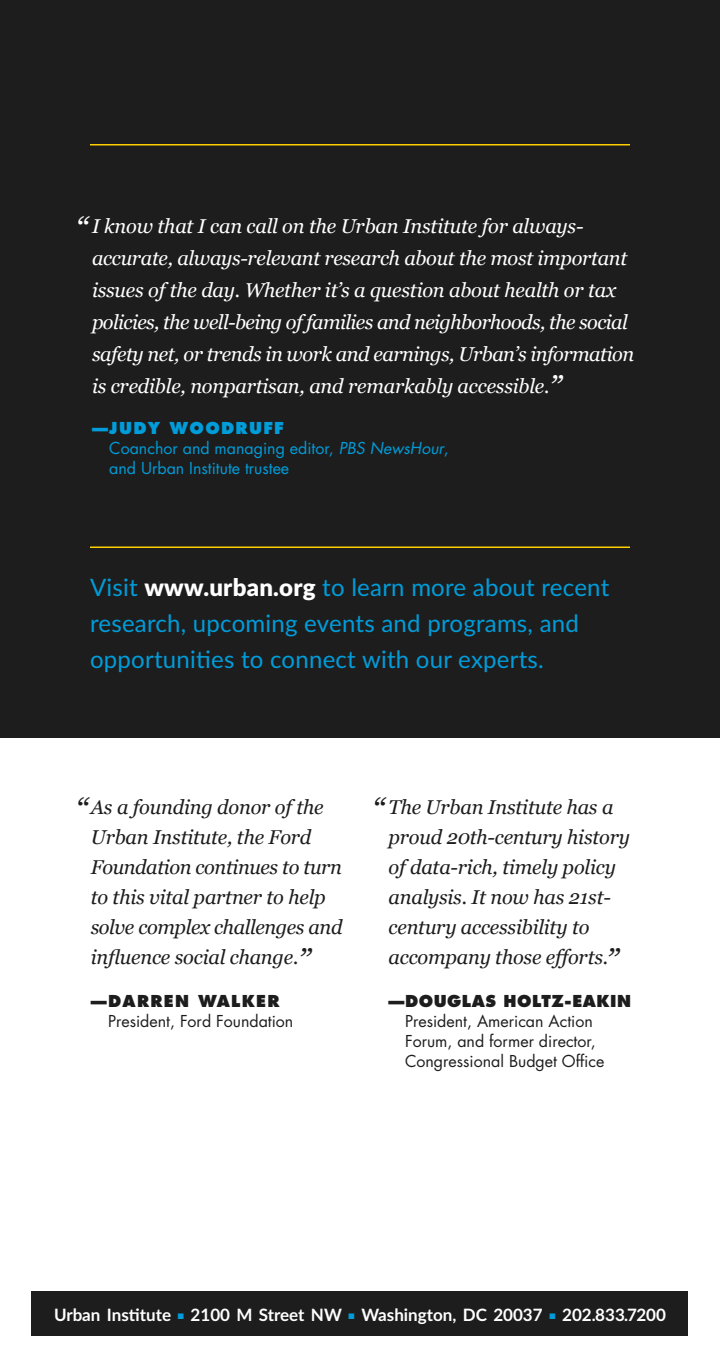
<style>
.page{position:relative;width:720px;height:1368px;background:#fff}
.page>*{position:absolute;margin:0;border:0;box-sizing:border-box;transform-origin:0 0}
.t1{font:italic 32px "Georgia";color:#1e1d1d}
.t2{font:italic 32px "Georgia";color:#fff}
.t3{font:24px/36px "Lato";letter-spacing:.01em;color:#009dda}
.t4{font:italic 20px/32px "Georgia";letter-spacing:-.015em;color:#fff}
.t5{font:italic 20px/30px "Georgia";letter-spacing:-.01em;color:#1e1d1d}
.t6{font:700 17px "Lato";color:#fff}
.t7{font:16px/20px "Futura";color:#1e1d1d}
.t8{font:16px/20px "Futura";color:#009dda}
.t9{font:800 16px "Futura";letter-spacing:.03em;color:#1e1d1d}
.t10{font:800 16px "Futura";letter-spacing:.08em;color:#1e1d1d}
.s1{font-size:32px}
.s2{font-weight:800}
.s3{font-style:italic}
.s4{font-weight:900;color:#fff}
.s5{color:#009dda}
</style>
<div class="page">
<div style="left:32px;top:1292px;width:656px;height:44px;background:#1e1d1d"></div>
<div style="left:0;top:0;width:720px;height:738px;background:#1e1d1d"></div>
<hr style="left:90px;top:546px;width:540px;height:2px;background:#ffce00">
<hr style="left:90px;top:144px;width:540px;height:2px;background:#ffce00">
<h1 class="t2" style="left:75px;top:206px;width:14px">“</h1>
<p class="t4" style="left:92px;top:209px;width:544px">I know that I can call on the Urban Institute for always&shy;accurate, always-relevant research about the most important issues of the day. Whether it’s a question about health or tax policies, the well-being of families and neighborhoods, the social safety net, or trends in work and earnings, Urban’s information is credible, nonpartisan, and remarkably accessible.<span class="s1">”</span></p>
<p class="t8" style="left:109px;top:418px;width:341px;text-indent:-17px"><span class="s2">—JUDY WOODRUFF<br></span>Coanchor and managing editor, <span class="s3">PBS NewsHour</span>, and Urban Institute trustee</p>
<p class="t3" style="left:90px;top:568px;width:521px">Visit <span class="s4">www.urban.org</span> to learn more about recent research, upcoming events and programs, and opportunities to connect with our experts.</p>
<h1 class="t1" style="left:75px;top:787px;width:14px">“</h1>
<p class="t5" style="left:91px;top:791px;width:253px">As a founding donor of the<br>Urban Institute, the Ford<br>Foundation continues to turn to this vital partner to help solve complex challenges and influence social change.<span class="s1">”</span></p>
<p class="t10" style="left:91px;top:991px;width:190px">—DARREN WALKER</p>
<p class="t7" style="left:108px;top:1011px;width:187px">President, Ford Foundation</p>
<h1 class="t1" style="left:372px;top:787px;width:14px">“</h1>
<p class="t5" style="left:389px;top:791px;width:243px">The Urban Institute has a proud 20th-century history of data-rich, timely policy analysis. It now has 21st&shy;century accessibility to accompany those efforts.<span class="s1">”</span></p>
<p class="t9" style="left:389px;top:991px;width:244px">—DOUGLAS HOLTZ-EAKIN</p>
<p class="t7" style="left:405px;top:1011px;width:201px">President, American Action<br>Forum, and former director,<br>Congressional Budget Office</p>
<p class="t6" style="left:54px;top:1302px;width:614px">Urban Institute <span class="s5">■</span> 2100 M Street NW <span class="s5">■</span> Washington, DC 20037 <span class="s5">■</span> 202.833.7200</p>
</div>
